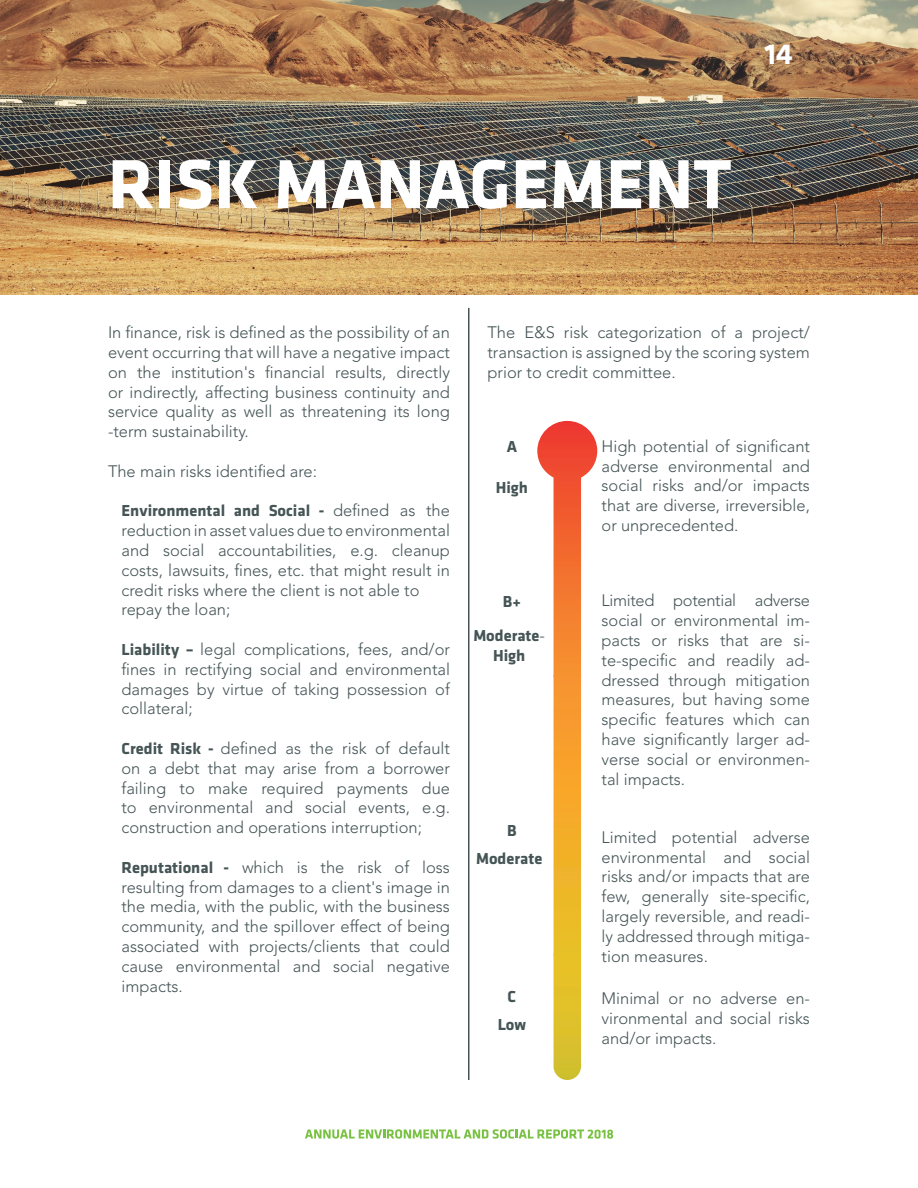
<style>
.page{position:relative;width:918px;height:1188px;background:#fff}
.page>*{position:absolute;margin:0;border:0;box-sizing:border-box;transform-origin:0 0}
.Título_de_capítulo{font:700 72px "Klavika";color:#fff}
.t1{font:700 30px "Klavika";color:#fff}
.cuerpo_texto{font:300 16.5px/19.8px "Avenir LT Std";color:#455455;text-align:justify}
.cuerpo_texto-2{font:700 16.5px "Klavika";color:#455455}
.s1{font-family:"Klavika";font-weight:700}
.s2{font-family:"Avenir LT Std";font-weight:300}
</style>
<div class="page">
<img style="left:0;top:0;width:918px;height:294px">
<svg style="left:305px;top:1129px;width:308px;height:10px"></svg>
<svg style="left:537px;top:421px;width:60px;height:659px"></svg>
<hr style="left:468px;top:308px;width:2px;height:772px;background:#475355">
<h2 class="t1" style="left:764px;top:37px;width:30px">14</h2>
<p class="Título_de_capítulo" style="left:108px;top:145px;width:625px">RISK MANAGEMENT</p>
<p class="cuerpo_texto" style="left:108px;top:323px;width:344px">In finance, risk is defined as the possibility of an event occurring that will have a negative impact on the institution's financial results, directly or indirectly, affecting business continuity and service quality as well as threatening its long -term sustainability.</p>
<p class="cuerpo_texto" style="left:108px;top:461px;width:211px">The main risks identified are:</p>
<p class="cuerpo_texto" style="left:122px;top:501px;width:330px"><span class="s1">Environmental and Social -</span> defined as the reduction in asset values due to environmental and social accountabilities, e.g. cleanup costs, lawsuits, fines, etc. that might result in credit risks where the client is not able to</p>
<p class="cuerpo_texto" style="left:122px;top:600px;width:110px">repay the loan;</p>
<p class="cuerpo_texto" style="left:122px;top:640px;width:330px"><span class="s1">Liability –</span> legal complications, fees, and/or fines in rectifying social and environmental damages by virtue of taking possession of collateral;</p>
<p class="cuerpo_texto" style="left:122px;top:739px;width:330px"><span class="s1">Credit Risk -</span> defined as the risk of default on a debt that may arise from a borrower failing to make required payments due to environmental and social events, e.g. construction and operations interruption;</p>
<p class="cuerpo_texto" style="left:122px;top:857px;width:330px"><span class="s1">Reputational -</span> which is the risk of loss resulting from damages to a client's image in the media, with the public, with the business community, and the spillover effect of being associated with projects/clients that could cause environmental and social negative impacts.</p>
<p class="cuerpo_texto" style="left:488px;top:323px;width:324px">The E&amp;S risk categorization of a project/ transaction is assigned by the scoring system prior to credit committee.</p>
<p class="cuerpo_texto-2" style="left:507px;top:437px;width:12px">A</p>
<p class="cuerpo_texto-2" style="left:496px;top:478px;width:34px">High</p>
<p class="cuerpo_texto-2" style="left:503px;top:592px;width:19px">B+</p>
<p class="cuerpo_texto-2" style="left:473px;top:626px;width:73px">Moderate<span class="s2">-</span></p>
<p class="cuerpo_texto-2" style="left:493px;top:646px;width:34px">High</p>
<p class="cuerpo_texto-2" style="left:507px;top:821px;width:11px">B</p>
<p class="cuerpo_texto-2" style="left:476px;top:849px;width:68px">Moderate</p>
<p class="cuerpo_texto-2" style="left:508px;top:988px;width:10px">C</p>
<p class="cuerpo_texto-2" style="left:498px;top:1015px;width:30px">Low</p>
<p class="cuerpo_texto" style="left:602px;top:436px;width:210px">High potential of significant adverse environmental and social risks and/or impacts that are diverse, irreversible, or unprecedented.</p>
<p class="cuerpo_texto" style="left:602px;top:591px;width:210px">Limited potential adverse social or environmental im&shy;pacts or risks that are si&shy;te-specific and readily ad&shy;dressed through mitigation measures, but having some specific features which can have significantly larger ad&shy;verse social or environmen&shy;tal impacts.</p>
<p class="cuerpo_texto" style="left:602px;top:827px;width:210px">Limited potential adverse environmental and social risks and/or impacts that are few, generally site-specific, largely reversible, and readi&shy;ly addressed through mitiga&shy;tion measures.</p>
<p class="cuerpo_texto" style="left:602px;top:989px;width:210px">Minimal or no adverse en&shy;vironmental and social risks and/or impacts.</p>
</div>
